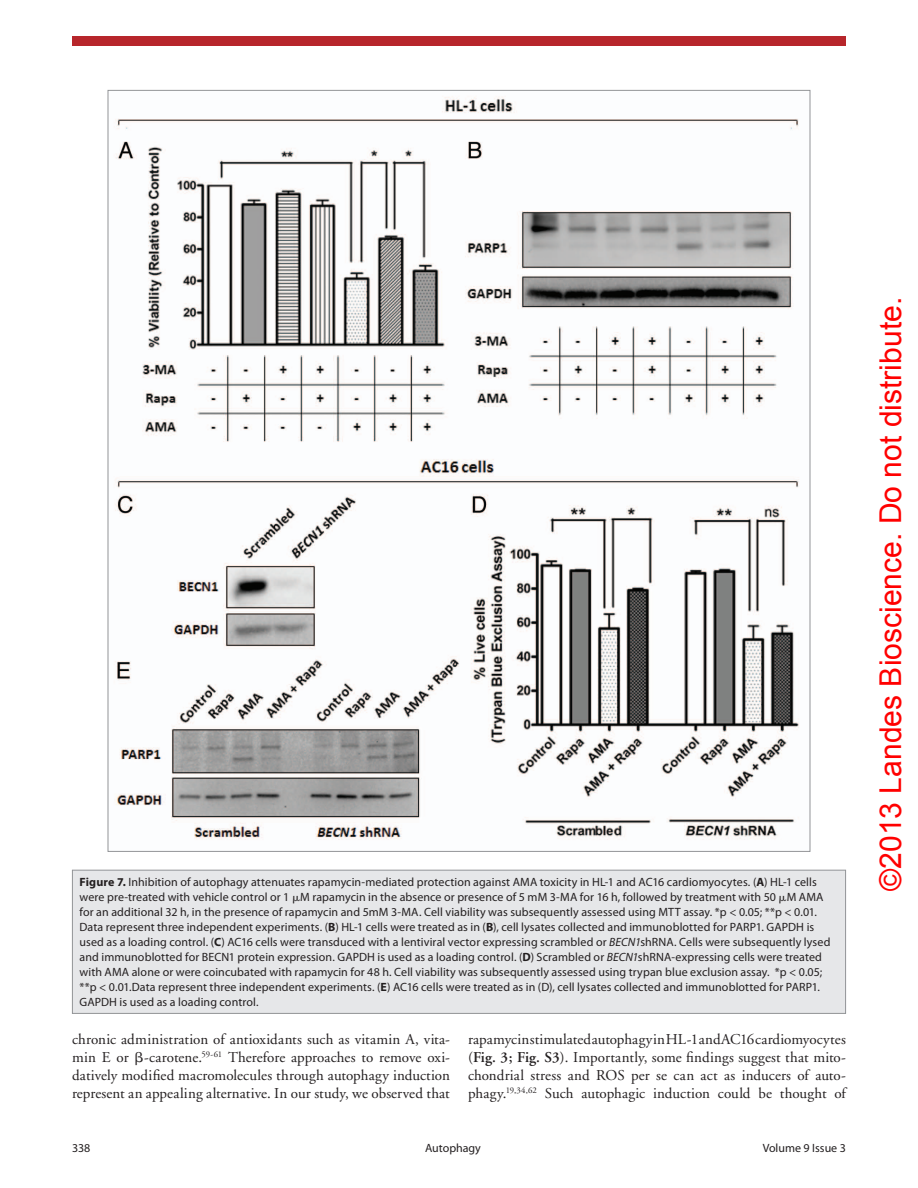
<style>
.page{position:relative;width:918px;height:1188px;background:#fff}
.page>*{position:absolute;margin:0;border:0;box-sizing:border-box;transform-origin:0 0}
.t1{font:30.15px "Arial";color:#f00}
.t2{font:15px/18px "Adobe Garamond";color:#231f20;text-align:justify}
.t3{font:12px/15px "Myriad Pro";letter-spacing:.005em;color:#231f20}
.s1{font-weight:700}
.s2{font-family:"Universal Std Greekw Math Pi"}
.s3{font-style:italic}
.s4{font-weight:600}
</style>
<div class="page">
<div style="left:72px;top:36px;width:774px;height:10px;background:#b7262b"></div>
<div style="left:72px;top:870px;width:774px;height:143px;background:#e6e7e9"></div>
<div style="left:72px;top:870px;width:774px;height:144px;border:1px solid #939598"></div>
<img style="left:115px;top:96px;width:684px;height:744px">
<p class="t3" style="left:80px;top:875px;width:753px"><span class="s1">Figure 7.</span> Inhibition of autophagy attenuates rapamycin-mediated protection against AMA toxicity in HL-1 and AC16 cardiomyocytes. (<span class="s1">A</span>) HL-1 cells were pre-treated with vehicle control or 1 <span class="s2">μ</span>M rapamycin in the absence or presence of 5 mM 3-MA for 16 h, followed by treatment with 50 <span class="s2">μ</span>M AMA for an additional 32 h, in the presence of rapamycin and 5mM 3-MA. Cell viability was subsequently assessed using MTT assay. *p &lt; 0.05; **p &lt; 0.01.<br>Data represent three independent experiments. (<span class="s1">B</span>) HL-1 cells were treated as in (<span class="s1">B</span>), cell lysates collected and immunoblotted for PARP1. GAPDH is used as a loading control. (<span class="s1">C</span>) AC16 cells were transduced with a lentiviral vector expressing scrambled or <span class="s3">BECN1</span>shRNA. Cells were subsequently lysed and immunoblotted for BEC N1 protein expression. GAPDH is used as a loading control. (<span class="s1">D</span>) Scrambled or <span class="s3">BECN1</span>shRNA-expressing cells were treated with AMA alone or were coincubated with rapamycin for 48 h. Cell viability was subsequently assessed using trypan blue exclusion assay. *p &lt; 0.05; **p &lt; 0.01.Data represent three independent experiments. (<span class="s1">E</span>) AC16 cells were treated as in (D), cell lysates collected and immunoblotted for PARP1.<br>GAPDH is used as a loading control.</p>
<p class="t2" style="left:72px;top:1031px;width:379px">chronic administration of antioxidants such as vitamin A, vita&shy;min E or <span class="s2">β</span>-carotene.<sup>59-61</sup> Therefore approaches to remove oxi&shy;datively modified macromolecules through autophagy induction represent an appealing alternative. In our study, we observed that</p>
<p class="t2" style="left:468px;top:1031px;width:379px">rapamycin stimulated autophagy in HL-1 and AC16 cardiomyocytes (<span class="s4">Fig. 3; Fig. S3</span>). Importantly, some findings suggest that mito&shy;chondrial stress and ROS per se can act as inducers of auto&shy;phagy.<sup>19,34,62</sup> Such autophagic induction could be thought of</p>
<p class="t3" style="left:72px;top:1140px;width:20px">338</p>
<p class="t3" style="left:425px;top:1140px;width:57px">Autophagy</p>
<p class="t3" style="left:763px;top:1140px;width:85px">Volume 9 Issue 3</p>
<h1 class="t1" style="left:871px;top:891px;width:595px;rotate:-90deg">©2013 Landes Bioscience. Do not distribute.</h1>
</div>
